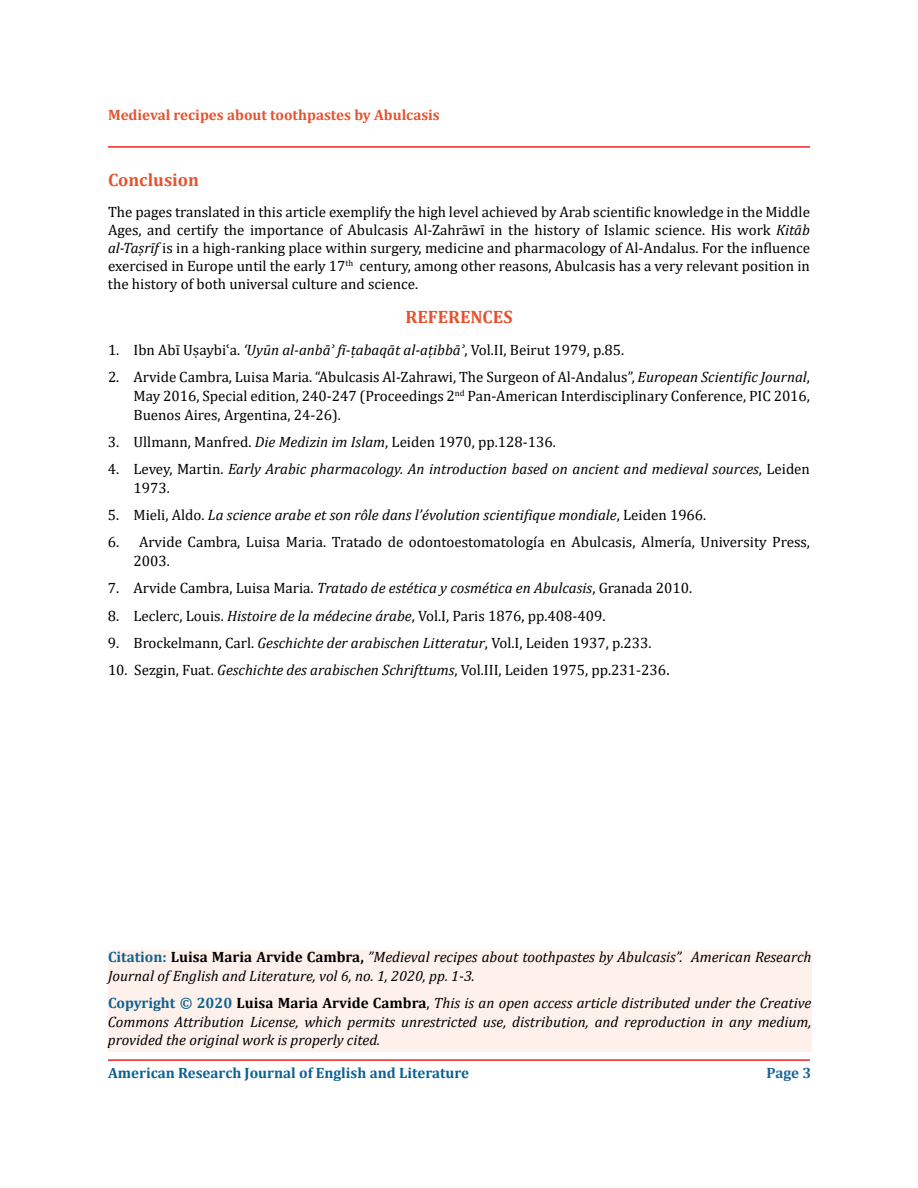
<style>
.page{position:relative;width:918px;height:1188px;background:#fff}
.page>*{position:absolute;margin:0;border:0;box-sizing:border-box;transform-origin:0 0}
.t1{font:700 18px "Cambria";color:#e6532f}
.t2{font:15px/18px "Cambria";color:#000;text-align:justify}
.t3{font:italic 15px/18.8px "Cambria";color:#000}
.t4{font:700 15px "Cambria";color:#0b6293}
.t5{font:700 15px "Cambria";color:#e6532f}
.t6{font:700 15px "Cambria";color:#1a6496}
.s1{font-style:italic}
.s2{font-style:normal}
.s3{font-family:"Times New Roman";font-size:18px}
.s4{font-weight:700;font-style:normal;color:#0d6291}
.s5{font-weight:700;font-style:normal}
</style>
<div class="page">
<hr style="left:108px;top:1059px;width:702px;height:2px;background:#ee2526">
<hr style="left:108px;top:146px;width:702px;height:2px;background:#ee2526">
<div style="left:108px;top:950px;width:703px;height:102px;background:#fef1eb"></div>
<p class="t5" style="left:108px;top:104px;width:333px">Medieval recipes about toothpastes by Abulcasis</p>
<p class="t1" style="left:108px;top:167px;width:93px">Conclusion</p>
<p class="t2" style="left:108px;top:203px;width:704px">The pages translated in this article exemplify the high level achieved by Arab scientific knowledge in the Middle Ages, and certify the importance of Abulcasis Al-Zahrāwī in the history of Islamic science. His work <span class="s1">Kitāb al-Taṣrīf</span> is in a high-ranking place within surgery, medicine and pharmacology of Al-Andalus. For the influence exercised in Europe until the early 17<sup>th</sup> century, among other reasons, Abulcasis has a very relevant position in the history of both universal culture and science.</p>
<p class="t1" style="left:405px;top:305px;width:109px">REFERENCES</p>
<p class="t2" style="left:108px;top:341px;width:518px">1. Ibn Abī Uṣaybiʿa. <span class="s1">‘Uyūn al-anbāʾ fī-ṭabaqāt al-aṭibbāʾ</span>, Vol.II, Beirut 1979, p.85.</p>
<p class="t2" style="left:134px;top:368px;width:678px;line-height:18.8px;text-indent:-25px">2. Arvide Cambra, Luisa Maria. “Abulcasis Al-Zahrawi, The Surgeon of Al-Andalus”, <span class="s1">European Scientific Journal</span>, May 2016, Special edition, 240-247 (Proceedings 2<sup>nd</sup> Pan-American Interdisciplinary Conference, PIC 2016, Buenos Aires, Argentina, 24-26).</p>
<p class="t2" style="left:108px;top:433px;width:449px">3. Ullmann, Manfred. <span class="s1">Die Medizin im Islam</span>, Leiden 1970, pp.128-136.</p>
<p class="t3" style="left:134px;top:459px;width:678px;text-indent:-26px"><span class="s2">4. Levey, Martin.</span> Early Arabic pharmacology. An introduction based on ancient and medieval sources<span class="s2">, Leiden<br>1973.</span></p>
<p class="t3" style="left:108px;top:505px;width:600px"><span class="s2">5. Mieli, Aldo.</span> La science arabe et son rôle dans l’évolution scientifique mondiale<span class="s2">, Leiden 1966.</span></p>
<p class="t2" style="left:134px;top:533px;width:678px;line-height:18.8px;text-indent:-26px">6. Arvide Cambra, Luisa Maria. Tratado de odontoestomatología en Abulcasis, Almería, University Press,<br>2003.</p>
<p class="t2" style="left:108px;top:579px;width:586px">7. Arvide Cambra, Luisa Maria. <span class="s1">Tratado de estética y cosmética en Abulcasis</span>, Granada 2010.</p>
<p class="t2" style="left:108px;top:606px;width:499px">8. Leclerc, Louis. <span class="s1">Histoire de la médecine árabe</span>, Vol.I, Paris 1876, pp.408-409.</p>
<p class="t2" style="left:108px;top:634px;width:545px">9. Brockelmann, Carl. <span class="s1">Geschichte der arabischen Litteratur</span>, Vol.I, Leiden 1937, p.233.</p>
<p class="t2" style="left:108px;top:661px;width:564px">10. Sezgin, Fuat. <span class="s1">Geschichte des arabischen Schrifttums</span>, Vol.III, Leiden 1975, pp.231-236<span class="s3">.</span></p>
<p class="t3" style="left:108px;top:947px;width:705px"><span class="s4">Citation:</span> <span class="s5">Luisa Maria Arvide Cambra,</span> ”Medieval recipes about toothpastes by Abulcasis”. American Research<br>Journal of English and Literature, vol 6, no. 1, 2020, pp. 1-3.</p>
<p class="t3" style="left:108px;top:993px;width:705px;text-align:justify"><span class="s4">Copyright © 2020</span> <span class="s5">Luisa Maria Arvide Cambra</span><span class="s2">,</span> This is an open access article distributed under the Creative Commons Attribution License, which permits unrestricted use, distribution, and reproduction in any medium, provided the original work is properly cited.</p>
<p class="t4" style="left:108px;top:1062px;width:363px">American Research Journal of English and Literature</p>
<p class="t6" style="left:767px;top:1062px;width:46px">Page 3</p>
</div>
